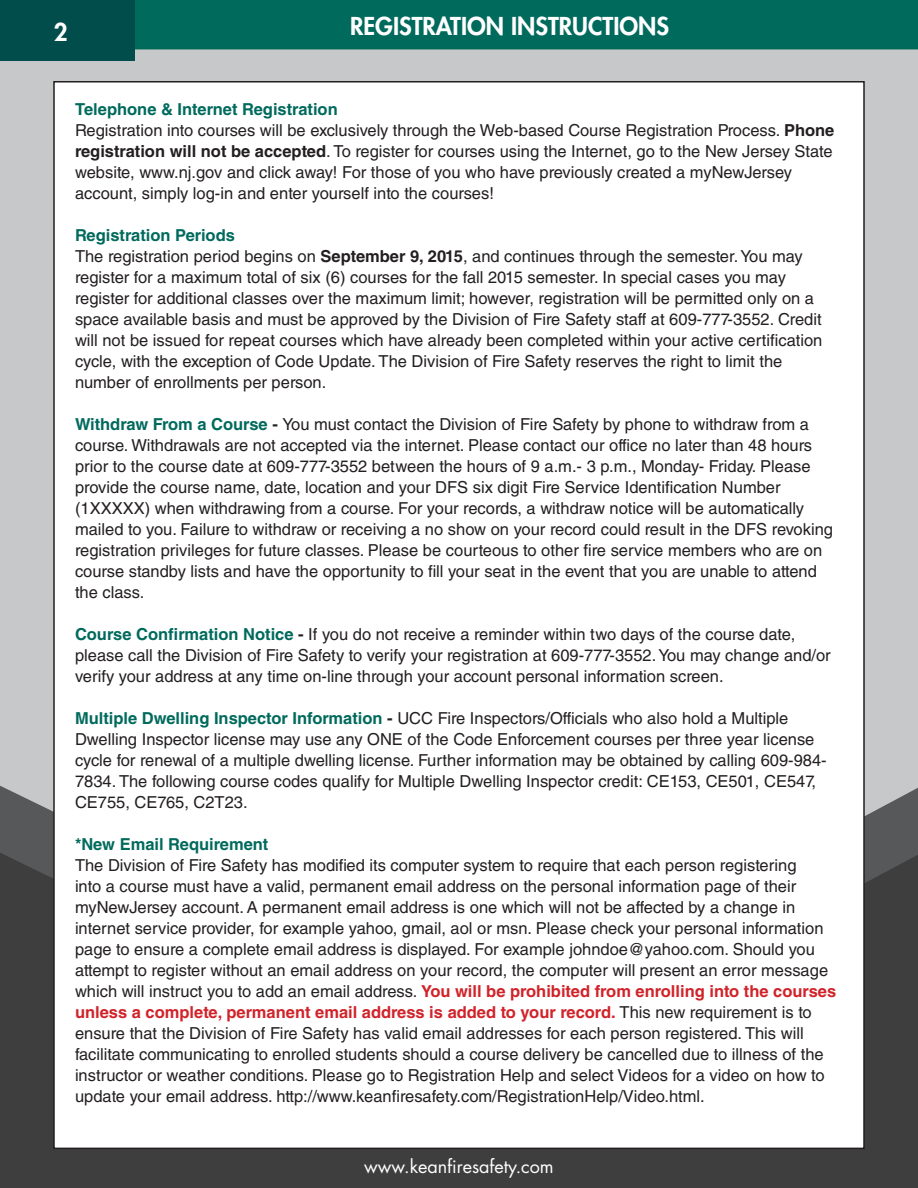
<style>
.page{position:relative;width:918px;height:1188px;background:#c7c8ca}
.page>*{position:absolute;margin:0;border:0;box-sizing:border-box;transform-origin:0 0}
.Dates{font:800 24px "Futura Std";color:#fff}
.t1{font:18px "Futura Std";color:#fff}
.Body_Text{font:16.5px/21px "Helvetica LT Std";color:#231f20}
.Body_Text-2{font:700 16.5px "Helvetica LT Std";color:#006a5d}
.s1{font-weight:700}
.s2{font-weight:700;color:#006a5d}
.s3{font-weight:700;color:#d1232a}
</style>
<div class="page">
<svg style="left:0;top:785px;width:918px;height:55px;fill:#57585a"></svg>
<div style="left:0;top:840px;width:918px;height:348px;background:#3e3e3f"></div>
<div style="left:135px;top:0;width:783px;height:49px;background:#006a5d"></div>
<div style="left:0;top:0;width:135px;height:61px;background:#004d4b"></div>
<div style="left:54px;top:82px;width:810px;height:1066px;background:#fff"></div>
<p class="Dates" style="left:54px;top:16px;width:15px">2</p>
<p class="Dates" style="left:350px;top:11px;width:320px">REGISTRATION INSTRUCTIONS</p>
<p class="Body_Text-2" style="left:75px;top:99px;width:264px">Telephone &amp; Internet Registration</p>
<p class="Body_Text" style="left:75px;top:119px;width:761px">Registration into courses will be exclusively through the Web-based Course Registration Process. <span class="s1">Phone registration will not be accepted</span>. To register for courses using the Internet, go to the New Jersey State website, www.nj.gov and click away! For those of you who have previously created a myNewJersey account, simply log-in and enter yourself into the courses!</p>
<p class="Body_Text-2" style="left:75px;top:225px;width:161px">Registration Periods</p>
<p class="Body_Text" style="left:75px;top:245px;width:749px">The registration period begins on <span class="s1">September 9, 2015</span>, and continues through the semester. You may register for a maximum total of six (6) courses for the fall 2015 semester. In special cases you may register for additional classes over the maximum limit; however, registration will be permitted only on a space available basis and must be approved by the Division of Fire Safety staff at 609-777-3552. Credit will not be issued for repeat courses which have already been completed within your active certification cycle, with the exception of Code Update. The Division of Fire Safety reserves the right to limit the number of enrollments per person.</p>
<p class="Body_Text" style="left:75px;top:413px;width:760px"><span class="s2">Withdraw From a Course</span> <span class="s1">-</span> You must contact the Division of Fire Safety by phone to withdraw from a course. Withdrawals are not accepted via the internet. Please contact our office no later than 48 hours prior to the course date at 609-777-3552 between the hours of 9 a.m.- 3 p.m., Monday- Friday. Please provide the course name, date, location and your DFS six digit Fire Service Identification Number (1XXXXX) when withdrawing from a course. For your records, a withdraw notice will be automatically mailed to you. Failure to withdraw or receiving a no show on your record could result in the DFS revoking registration privileges for future classes. Please be courteous to other fire service members who are on course standby lists and have the opportunity to fill your seat in the event that you are unable to attend the class.</p>
<p class="Body_Text" style="left:75px;top:623px;width:757px"><span class="s2">Course Confirmation Notice</span> <span class="s1">-</span> If you do not receive a reminder within two days of the course date, please call the Division of Fire Safety to verify your registration at 609-777-3552. You may change and/or verify your address at any time on-line through your account personal information screen.</p>
<p class="Body_Text" style="left:75px;top:707px;width:753px"><span class="s2">Multiple Dwelling Inspector Information</span> <span class="s1">-</span> UCC Fire Inspectors/Officials who also hold a Multiple Dwelling Inspector license may use any ONE of the Code Enforcement courses per three year license cycle for renewal of a multiple dwelling license. Further information may be obtained by calling 609-984- 7834. The following course codes qualify for Multiple Dwelling Inspector credit: CE153, CE501, CE547, CE755, CE765, C2T23.</p>
<p class="Body_Text-2" style="left:75px;top:834px;width:195px">*New Email Requirement</p>
<p class="Body_Text" style="left:75px;top:854px;width:763px">The Division of Fire Safety has modified its computer system to require that each person registering<br>into a course must have a valid, permanent email address on the personal information page of their myNewJersey account. A permanent email address is one which will not be affected by a change in internet service provider, for example yahoo, gmail, aol or msn. Please check your personal information page to ensure a complete email address is displayed. For example johndoe@yahoo.com. Should you attempt to register without an email address on your record, the computer will present an error message which will instruct you to add an email address. <span class="s3">You will be prohibited from enrolling into the courses unless a complete, permanent email address is added to your record.</span> This new requirement is to ensure that the Division of Fire Safety has valid email addresses for each person registered. This will facilitate communicating to enrolled students should a course delivery be cancelled due to illness of the instructor or weather conditions. Please go to Registration Help and select Videos for a video on how to update your email address. http://www.keanfiresafety.com/RegistrationHelp/Video.html.</p>
<p class="t1" style="left:364px;top:1155px;width:191px">www.keanfiresafety.com</p>
</div>
